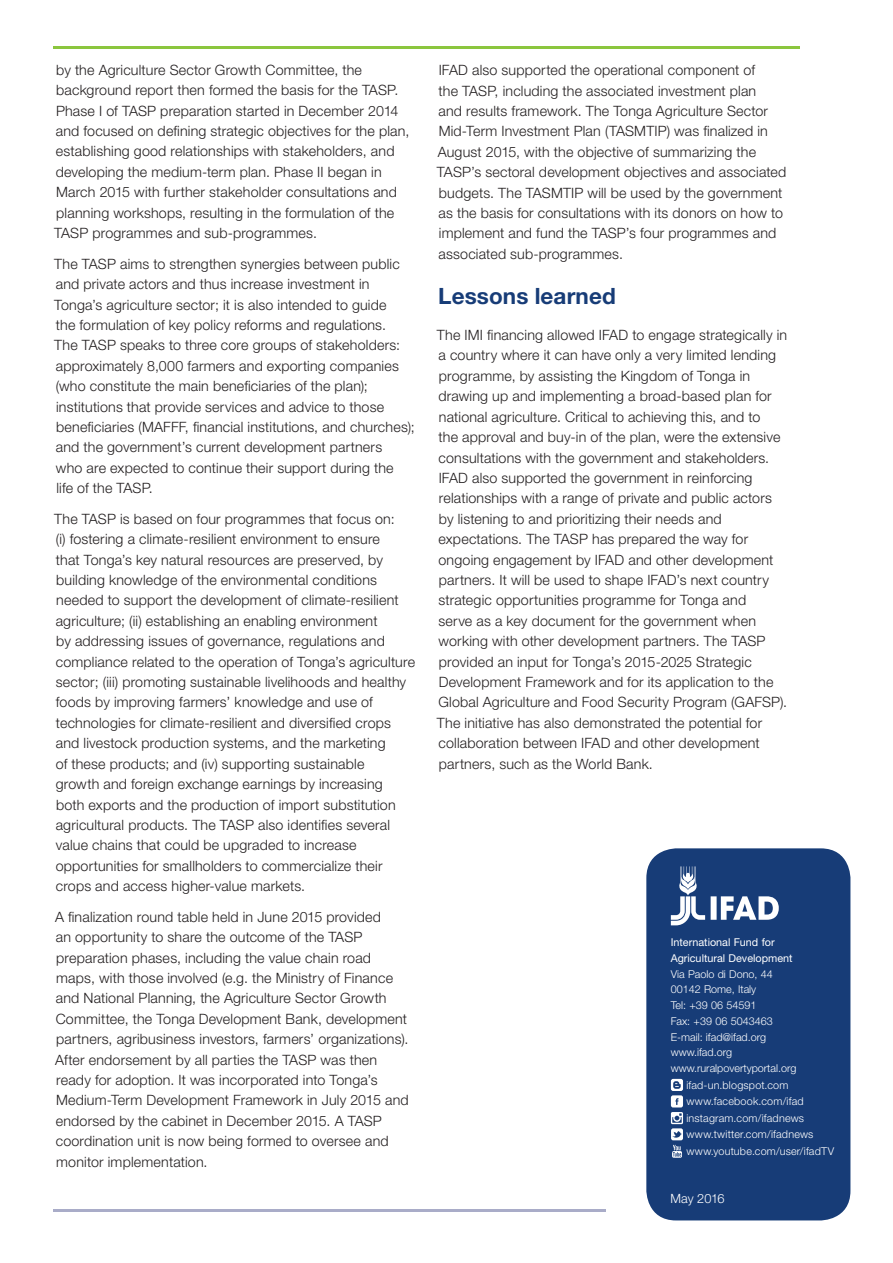
<style>
.page{position:relative;width:893px;height:1263px;background:#fff}
.page>*{position:absolute;margin:0;border:0;box-sizing:border-box;transform-origin:0 0}
.t1{font:700 22.5px "Helvetica Neue LT Std";letter-spacing:.01em;color:#173c77}
.t2{font:300 14.25px/20.4px "Helvetica Neue LT Std";letter-spacing:.015em;color:#231f20}
.t3{font:300 12.75px "Helvetica Neue LT Std";letter-spacing:-.005em;color:#fff}
.t4{font:300 10.8px "Helvetica Neue LT Std";color:#fff}
.t5{font:300 10.8px "Helvetica Neue LT Std";letter-spacing:.02em;color:#fff}
.t6{font:10.8px/15.8px "Helvetica Neue LT Std";color:#fff}
</style>
<div class="page">
<hr style="left:53px;top:47px;width:746px;height:2px;background:#8bc63e">
<hr style="left:53px;top:1210px;width:553px;height:2px;background:#a9acc8">
<div style="left:646px;top:848px;width:204px;height:372px;background:#173c77;border-radius:30px"></div>
<svg style="left:711px;top:896px;width:68px;height:24px"></svg>
<svg style="left:671px;top:866px;width:34px;height:59px"></svg>
<svg style="left:671px;top:1079px;width:12px;height:79px"></svg>
<p class="t2" style="left:54px;top:59px;width:357px">by the Agriculture Sector Growth Committee, the background report then formed the basis for the TASP.<br>Phase I of TASP preparation started in December 2014 and focused on defining strategic objectives for the plan, establishing good relationships with stakeholders, and developing the medium-term plan. Phase II began in March 2015 with further stakeholder consultations and planning workshops, resulting in the formulation of the TASP programmes and sub-programmes.</p>
<p class="t2" style="left:54px;top:253px;width:362px">The TASP aims to strengthen synergies between public and private actors and thus increase investment in Tonga’s agriculture sector; it is also intended to guide<br>the formulation of key policy reforms and regulations.<br>The TASP speaks to three core groups of stakeholders: approximately 8,000 farmers and exporting companies (who constitute the main beneficiaries of the plan); institutions that provide services and advice to those beneficiaries (MAFFF, financial institutions, and churches); and the government’s current development partners<br>who are expected to continue their support during the<br>life of the TASP.</p>
<p class="t2" style="left:54px;top:508px;width:362px">The TASP is based on four programmes that focus on:<br>(i) fostering a climate-resilient environment to ensure<br>that Tonga’s key natural resources are preserved, by building knowledge of the environmental conditions needed to support the development of climate-resilient agriculture; (ii) establishing an enabling environment<br>by addressing issues of governance, regulations and compliance related to the operation of Tonga’s agriculture sector; (iii) promoting sustainable livelihoods and healthy foods by improving farmers’ knowledge and use of technologies for climate-resilient and diversified crops and livestock production systems, and the marketing<br>of these products; and (iv) supporting sustainable<br>growth and foreign exchange earnings by increasing<br>both exports and the production of import substitution agricultural products. The TASP also identifies several value chains that could be upgraded to increase opportunities for smallholders to commercialize their crops and access higher-value markets.</p>
<p class="t2" style="left:55px;top:906px;width:355px">A finalization round table held in June 2015 provided<br>an opportunity to share the outcome of the TASP preparation phases, including the value chain road maps, with those involved (e.g. the Ministry of Finance and National Planning, the Agriculture Sector Growth Committee, the Tonga Development Bank, development partners, agribusiness investors, farmers’ organizations).<br>After endorsement by all parties the TASP was then ready for adoption. It was incorporated into Tonga’s Medium-Term Development Framework in July 2015 and endorsed by the cabinet in December 2015. A TASP coordination unit is now being formed to oversee and monitor implementation.</p>
<p class="t2" style="left:437px;top:60px;width:351px">IFAD also supported the operational component of<br>the TASP, including the associated investment plan<br>and results framework. The Tonga Agriculture Sector Mid-Term Investment Plan (TASMTIP) was finalized in August 2015, with the objective of summarizing the TASP’s sectoral development objectives and associated budgets. The TASMTIP will be used by the government as the basis for consultations with its donors on how to implement and fund the TASP’s four programmes and associated sub-programmes.</p>
<h1 class="t1" style="left:438px;top:282px;width:179px">Lessons learned</h1>
<p class="t2" style="left:437px;top:324px;width:352px">The IMI financing allowed IFAD to engage strategically in a country where it can have only a very limited lending programme, by assisting the Kingdom of Tonga in drawing up and implementing a broad-based plan for national agriculture. Critical to achieving this, and to<br>the approval and buy-in of the plan, were the extensive consultations with the government and stakeholders.<br>IFAD also supported the government in reinforcing relationships with a range of private and public actors by listening to and prioritizing their needs and expectations. The TASP has prepared the way for ongoing engagement by IFAD and other development partners. It will be used to shape IFAD’s next country strategic opportunities programme for Tonga and<br>serve as a key document for the government when working with other development partners. The TASP provided an input for Tonga’s 2015-2025 Strategic Development Framework and for its application to the Global Agriculture and Food Security Program (GAFSP).<br>The initiative has also demonstrated the potential for collaboration between IFAD and other development partners, such as the World Bank.</p>
<p class="t6" style="left:671px;top:934px;width:123px">International Fund for<br>Agricultural Development</p>
<p class="t4" style="left:671px;top:967px;width:104px">Via Paolo di Dono, 44</p>
<p class="t4" style="left:671px;top:983px;width:87px">00142 Rome, Italy</p>
<p class="t4" style="left:671px;top:999px;width:87px">Tel: +39 06 54591</p>
<p class="t4" style="left:671px;top:1014px;width:104px">Fax: +39 06 5043463</p>
<p class="t4" style="left:671px;top:1030px;width:97px">E-mail: ifad@ifad.org</p>
<p class="t4" style="left:671px;top:1046px;width:63px">www.ifad.org</p>
<p class="t4" style="left:671px;top:1062px;width:127px">www.ruralpovertyportal.org</p>
<p class="t5" style="left:686px;top:1078px;width:104px">ifad-un.blogspot.com</p>
<p class="t5" style="left:686px;top:1095px;width:119px">www.facebook.com/ifad</p>
<p class="t4" style="left:686px;top:1111px;width:119px">instagram.com/ifadnews</p>
<p class="t5" style="left:686px;top:1128px;width:128px">www.twitter.com/ifadnews</p>
<p class="t5" style="left:686px;top:1144px;width:149px">www.youtube.com/user/ifadTV</p>
<p class="t3" style="left:670px;top:1190px;width:56px">May 2016</p>
</div>
